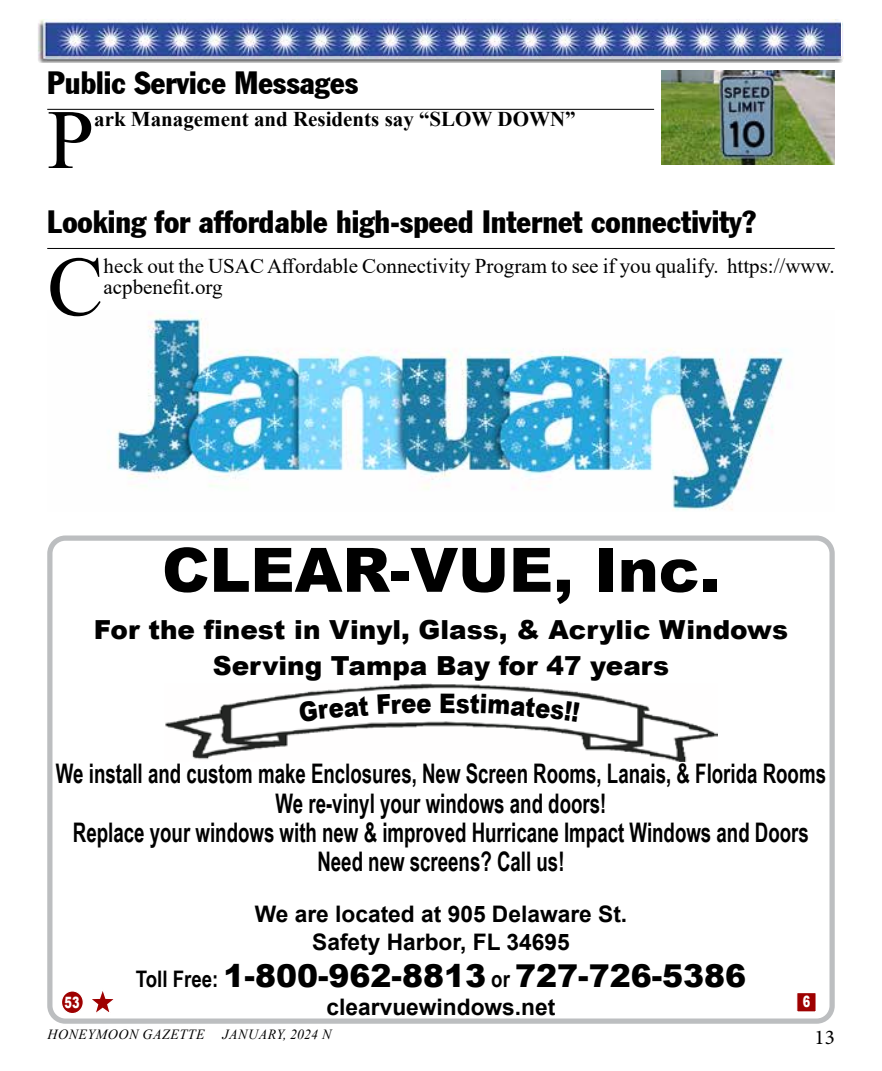
<style>
.page{position:relative;width:882px;height:1071px;background:#fff}
.page>*{position:absolute;margin:0;border:0;box-sizing:border-box;transform-origin:0 0}
.t1{font:84.35px "Times New Roman";color:#000}
.t2{font:900 61.25px "Arial";color:#000}
.t3{font:31.5px "Franklin Gothic Condensed";color:#000}
.t4{font:900 31.5px "Arial";color:#000}
.t5{font:700 26.95px/29.4px "Arial Narrow";color:#000;text-align:center;scale:.85 1}
.t6{font:900 26.95px "Arial";color:#000;scale:.85 1}
.t7{font:900 26.25px/35.9px "Arial";color:#000;text-align:center}
.t8{font:700 22.75px/27.3px "Arial";color:#000;text-align:center}
.t9{font:21px/21px "Times New Roman";color:#000}
.t10{font:700 21px "Times New Roman";color:#000}
.t11{font:21px "Minion Pro";color:#000}
.t12{font:900 15.58px "Arial";color:#fff;scale:.72 1}
.t13{font:italic 14px "Times New Roman";letter-spacing:.035em;color:#000}
.s1{font-family:"Arial Narrow";font-weight:700;font-size:22.75px}
</style>
<div class="page">
<img style="left:38px;top:19px;width:806px;height:44px">
<img style="left:109px;top:311px;width:678px;height:200px">
<hr style="left:47px;top:109px;width:607px;height:1px;background:#000">
<img style="left:662px;top:71px;width:173px;height:94px">
<hr style="left:47px;top:248px;width:788px;height:1px;background:#000">
<svg style="left:47px;top:536px;width:788px;height:488px"></svg>
<svg style="left:86px;top:987px;width:33px;height:30px"></svg>
<div style="left:61px;top:991px;width:22px;height:23px;background:#9e0000;border-radius:50%"></div>
<div style="left:61px;top:990px;width:23px;height:24px;border:1px solid #fff;border-radius:50%"></div>
<div style="left:797px;top:993px;width:19px;height:19px;background:#9e0000"></div>
<div style="left:796px;top:992px;width:21px;height:21px;border:1px solid #fff"></div>
<svg style="left:299px;top:696px;width:70px;height:26px"></svg>
<svg style="left:377px;top:694px;width:54px;height:20px"></svg>
<svg style="left:456px;top:694px;width:124px;height:28px"></svg>
<p class="t3" style="left:47px;top:64px;width:312px">Public Service Messages</p>
<h1 class="t1" style="left:47px;top:80px;width:48px">P</h1>
<p class="t10" style="left:94px;top:104px;width:483px">ark Management and Residents say “SLOW DOWN”</p>
<p class="t3" style="left:47px;top:203px;width:710px">Looking for affordable high-speed Internet connectivity?</p>
<h1 class="t1" style="left:47px;top:227px;width:58px">C</h1>
<p class="t9" style="left:104px;top:255px;width:733px">heck out the USAC Affordable Connectivity Program to see if you qualify. https://www. acpbenefit.org</p>
<h2 class="t2" style="left:162px;top:525px;width:560px">CLEAR-VUE, Inc.</h2>
<p class="t7" style="left:94px;top:611px;width:696px">For the finest in Vinyl, Glass, &amp; Acrylic Windows<br>Serving Tampa Bay for 47 years</p>
<p class="t6" style="left:439px;top:683px;width:21px">E</p>
<p class="t5" style="left:56px;top:758px;width:908px">We install and custom make Enclosures, New Screen Rooms, Lanais, &amp; Florida Rooms We re-vinyl your windows and doors!<br>Replace your windows with new &amp; improved Hurricane Impact Windows and Doors Need new screens? Call us!</p>
<p class="t8" style="left:255px;top:901px;width:374px">We are located at 905 Delaware St.<br>Safety Harbor, FL 34695</p>
<p class="t4" style="left:136px;top:953px;width:612px"><span class="s1">Toll Free:</span> 1-800-962-8813 <span class="s1">or</span> 727-726-5386</p>
<p class="t8" style="left:327px;top:993px;width:230px">clearvuewindows.net</p>
<p class="t12" style="left:65px;top:991px;width:22px">53</p>
<p class="t12" style="left:803px;top:990px;width:12px">6</p>
<p class="t13" style="left:47px;top:1024px;width:159px">HONEYMOON GAZETTE</p>
<p class="t13" style="left:223px;top:1024px;width:110px">JANUARY, 2024 N</p>
<p class="t11" style="left:815px;top:1023px;width:22px">13</p>
</div>
